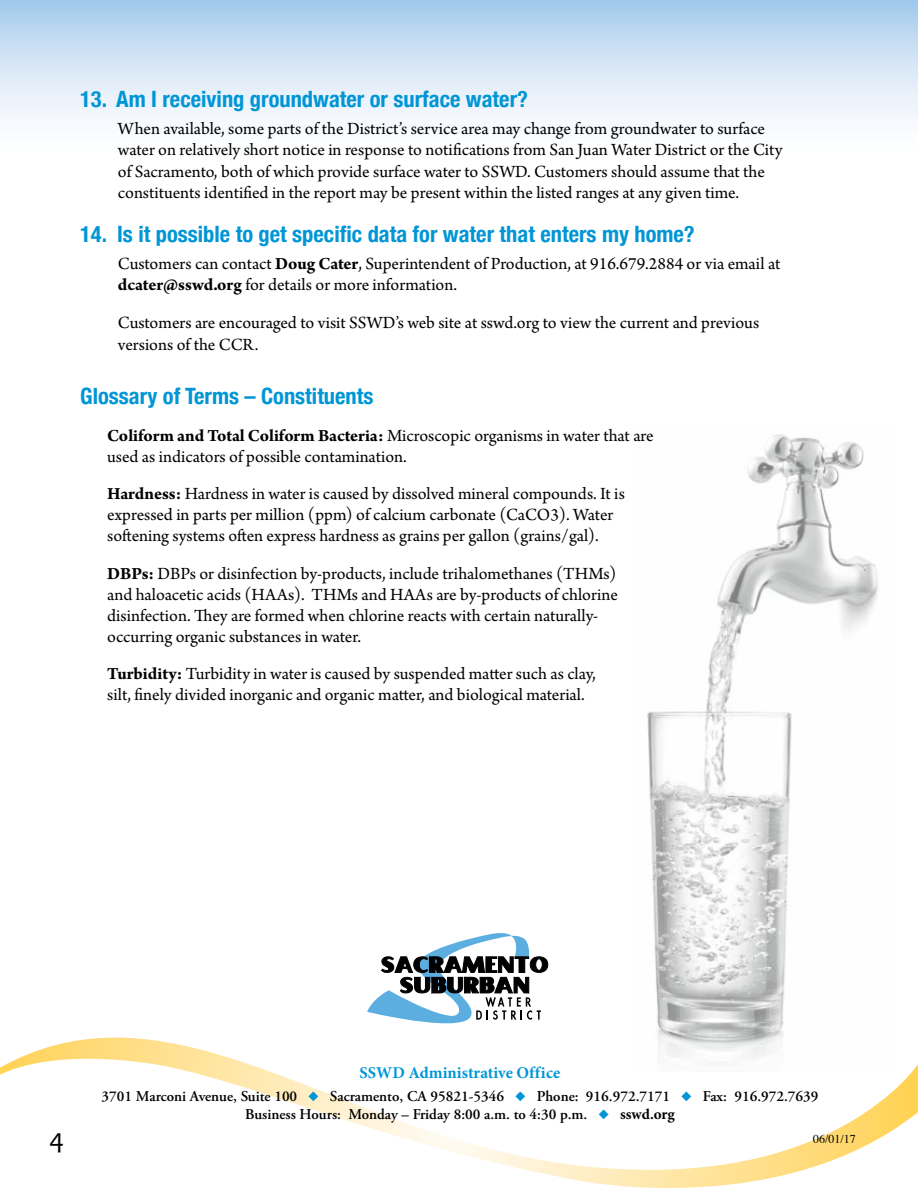
<style>
.page{position:relative;width:918px;height:1188px;background:#fff}
.page>*{position:absolute;margin:0;border:0;box-sizing:border-box;transform-origin:0 0}
.t1{font:28.5px "Candara";color:#000}
.t2{font:700 condensed 22.5px "Helvetica Neue";color:#0096d6}
.t3{font:18px/21px "Arno Pro";color:#000}
.t4{font:700 16.5px "Minion Pro";color:#0096d6}
.t5{font:600 15px/18px "Adobe Garamond Pro";color:#000;text-align:center}
.t6{font:12px "Times";color:#000}
.s1{font-weight:700}
.s2{color:#0096d6}
.s3{font-family:"Minion Pro";font-weight:700}
</style>
<div class="page">
<svg style="left:0;top:1038px;width:918px;height:150px"></svg>
<img style="left:632px;top:434px;width:257px;height:637px">
<div style="left:0;top:0;width:918px;height:160px;background:linear-gradient(to bottom,#aaceed,#fff)"></div>
<svg style="left:367px;top:933px;width:181px;height:90px"></svg>
<p class="t2" style="left:80px;top:80px;width:449px">13. Am I receiving groundwater or surface water?</p>
<p class="t3" style="left:118px;top:118px;width:666px;line-height:21.6px">When available, some parts of the District’s service area may change from groundwater to surface water on relatively short notice in response to notifications from San Juan Water District or the City of Sacramento, both of which provide surface water to SSWD. Customers should assume that the constituents identified in the report may be present within the listed ranges at any given time.</p>
<p class="t2" style="left:80px;top:215px;width:616px">14. Is it possible to get specific data for water that enters my home?</p>
<p class="t3" style="left:118px;top:253px;width:664px;line-height:21.6px">Customers can contact <span class="s1">Doug Cater</span>, Superintendent of Production, at 916.679.2884 or via email at <span class="s1">dcater@sswd.org</span> for details or more information.</p>
<p class="t3" style="left:118px;top:313px;width:643px;line-height:21.6px">Customers are encouraged to visit SSWD’s web site at sswd.org to view the current and previous versions of the CCR.</p>
<p class="t2" style="left:80px;top:377px;width:295px">Glossary of Terms – Constituents</p>
<p class="t3" style="left:107px;top:426px;width:548px"><span class="s1">Coliform and Total Coliform Bacteria:</span> Microscopic organisms in water that are used as indicators of possible contamination.</p>
<p class="t3" style="left:107px;top:484px;width:519px"><span class="s1">Hardness:</span> Hardness in water is caused by dissolved mineral compounds. It is expressed in parts per million (ppm) of calcium carbonate (CaCO3). Water softening systems often express hardness as grains per gallon (grains/gal).</p>
<p class="t3" style="left:107px;top:564px;width:512px"><span class="s1">DBPs:</span> DBPs or disinfection by-products, include trihalomethanes (THMs) and haloacetic acids (HAAs). THMs and HAAs are by-products of chlorine disinfection. They are formed when chlorine reacts with certain naturally&shy;occurring organic substances in water.</p>
<p class="t3" style="left:107px;top:664px;width:490px"><span class="s1">Turbidity:</span> Turbidity in water is caused by suspended matter such as clay, silt, finely divided inorganic and organic matter, and biological material.</p>
<h1 class="t1" style="left:49px;top:1121px;width:17px">4</h1>
<p class="t4" style="left:360px;top:1061px;width:202px">SSWD Administrative Office</p>
<p class="t5" style="left:102px;top:1087px;width:718px">3701 Marconi Avenue, Suite 100 <span class="s2">◆</span> Sacramento, CA 95821-5346 <span class="s2">◆</span> Phone: 916.972.7171 <span class="s2">◆</span> Fax: 916.972.7639<br>Business Hours: Monday – Friday 8:00 a.m. to 4:30 p.m. <span class="s2">◆</span> <span class="s3">sswd.org</span></p>
<p class="t6" style="left:813px;top:1128px;width:44px">06/01/17</p>
</div>
